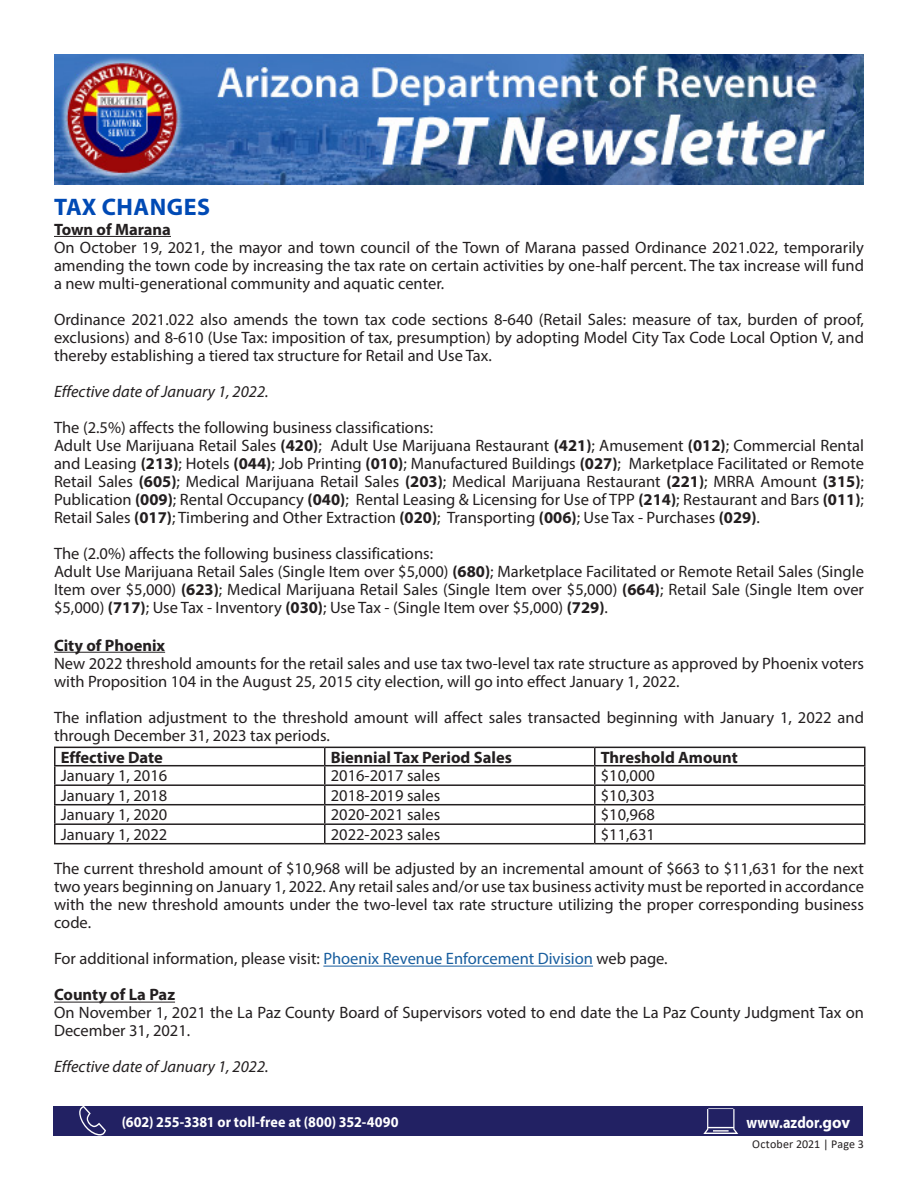
<style>
.page{position:relative;width:918px;height:1188px;background:#fff}
.page>*{position:absolute;margin:0;border:0;box-sizing:border-box;transform-origin:0 0}
.t1{font:700 24px "Myriad Pro";letter-spacing:.02em;color:#004ab5}
.Body{font:16.5px/18px "Myriad Pro";color:#231f20;text-align:justify}
.Body-2{font:700 16.5px "Myriad Pro";color:#231f20}
.Body-3{font:italic 16.5px "Myriad Pro";color:#231f20}
.t2{font:700 16.5px "Myriad Pro";letter-spacing:.005em;color:#fff;scale:.86 1}
.t3{font:700 15px "Myriad Pro";letter-spacing:.005em;color:#fff;scale:.94 1}
.t4{font:12px "Calibri";letter-spacing:.01em;color:#231f20}
.s1{font-weight:700}
.s2{color:#175d9e}
</style>
<div class="page">
<img style="left:54px;top:54px;width:810px;height:131px">
<div style="left:53px;top:1106px;width:810px;height:30px;background:#222163"></div>
<svg style="left:703px;top:1108px;width:35px;height:26px"></svg>
<svg style="left:79px;top:1106px;width:27px;height:29px"></svg>
<hr style="left:54px;top:236px;width:117px;height:1px;background:#231f20">
<hr style="left:54px;top:652px;width:111px;height:1px;background:#231f20">
<hr style="left:323px;top:966px;width:270px;height:1px;background:#175d9e">
<hr style="left:54px;top:1002px;width:121px;height:1px;background:#231f20">
<hr style="left:54px;top:747px;width:271px;height:1px;background:#231f20">
<hr style="left:325px;top:747px;width:270px;height:1px;background:#231f20">
<hr style="left:595px;top:747px;width:271px;height:1px;background:#231f20">
<hr style="left:54px;top:765px;width:271px;height:1px;background:#231f20">
<hr style="left:325px;top:765px;width:270px;height:1px;background:#231f20">
<hr style="left:595px;top:765px;width:271px;height:1px;background:#231f20">
<hr style="left:54px;top:784px;width:271px;height:2px;background:#231f20">
<hr style="left:325px;top:784px;width:270px;height:2px;background:#231f20">
<hr style="left:595px;top:784px;width:271px;height:2px;background:#231f20">
<hr style="left:54px;top:804px;width:271px;height:1px;background:#231f20">
<hr style="left:325px;top:804px;width:270px;height:1px;background:#231f20">
<hr style="left:595px;top:804px;width:271px;height:1px;background:#231f20">
<hr style="left:54px;top:823px;width:271px;height:2px;background:#231f20">
<svg style="left:54px;top:748px;width:2px;height:95px"></svg>
<hr style="left:325px;top:823px;width:270px;height:2px;background:#231f20">
<svg style="left:324px;top:748px;width:2px;height:95px"></svg>
<hr style="left:595px;top:823px;width:271px;height:2px;background:#231f20">
<svg style="left:594px;top:748px;width:2px;height:95px"></svg>
<svg style="left:864px;top:748px;width:2px;height:95px"></svg>
<hr style="left:54px;top:843px;width:271px;height:1px;background:#231f20">
<hr style="left:325px;top:843px;width:270px;height:1px;background:#231f20">
<hr style="left:595px;top:843px;width:271px;height:1px;background:#231f20">
<p class="t1" style="left:54px;top:191px;width:157px">TAX CHANGES</p>
<p class="Body-2" style="left:54px;top:218px;width:118px">Town of Marana</p>
<p class="Body" style="left:54px;top:238px;width:812px">On October 19, 2021, the mayor and town council of the Town of Marana passed Ordinance 2021.022, temporarily amending the town code by increasing the tax rate on certain activities by one-half percent. The tax increase will fund a new multi-generational community and aquatic center.</p>
<p class="Body" style="left:54px;top:310px;width:812px">Ordinance 2021.022 also amends the town tax code sections 8-640 (Retail Sales: measure of tax, burden of proof, exclusions) and 8-610 (Use Tax: imposition of tax, presumption) by adopting Model City Tax Code Local Option V, and thereby establishing a tiered tax structure for Retail and Use Tax.</p>
<p class="Body-3" style="left:54px;top:381px;width:216px">Effective date of January 1, 2022.</p>
<p class="Body" style="left:54px;top:418px;width:381px">The (2.5%) affects the following business classifications:</p>
<p class="Body" style="left:54px;top:436px;width:812px">Adult Use Marijuana Retail Sales <span class="s1">(420)</span>; Adult Use Marijuana Restaurant <span class="s1">(421)</span>; Amusement <span class="s1">(012)</span>; Commercial Rental and Leasing <span class="s1">(213)</span>; Hotels <span class="s1">(044)</span>; Job Printing <span class="s1">(010)</span>; Manufactured Buildings <span class="s1">(027)</span>; Marketplace Facilitated or Remote Retail Sales <span class="s1">(605)</span>; Medical Marijuana Retail Sales <span class="s1">(203)</span>; Medical Marijuana Restaurant <span class="s1">(221)</span>; MRRA Amount <span class="s1">(315)</span>; Publication <span class="s1">(009)</span>; Rental Occupancy <span class="s1">(040)</span>; Rental Leasing &amp; Licensing for Use of TPP <span class="s1">(214)</span>; Restaurant and Bars <span class="s1">(011)</span>; Retail Sales <span class="s1">(017)</span>; Timbering and Other Extraction <span class="s1">(020)</span>; Transporting <span class="s1">(006)</span>; Use Tax - Purchases <span class="s1">(029)</span>.</p>
<p class="Body" style="left:54px;top:544px;width:381px">The (2.0%) affects the following business classifications:</p>
<p class="Body" style="left:54px;top:562px;width:812px">Adult Use Marijuana Retail Sales (Single Item over $5,000) <span class="s1">(680)</span>; Marketplace Facilitated or Remote Retail Sales (Single Item over $5,000) <span class="s1">(623)</span>; Medical Marijuana Retail Sales (Single Item over $5,000) <span class="s1">(664)</span>; Retail Sale (Single Item over $5,000) <span class="s1">(717)</span>; Use Tax - Inventory <span class="s1">(030)</span>; Use Tax - (Single Item over $5,000) <span class="s1">(729)</span>.</p>
<p class="Body-2" style="left:54px;top:634px;width:113px">City of Phoenix</p>
<p class="Body" style="left:54px;top:654px;width:812px">New 2022 threshold amounts for the retail sales and use tax two-level tax rate structure as approved by Phoenix voters with Proposition 104 in the August 25, 2015 city election, will go into effect January 1, 2022.</p>
<p class="Body" style="left:54px;top:708px;width:812px">The inflation adjustment to the threshold amount will affect sales transacted beginning with January 1, 2022 and through December 31, 2023 tax periods.</p>
<p class="Body-2" style="left:61px;top:746px;width:104px">Effective Date</p>
<p class="Body-2" style="left:331px;top:746px;width:183px">Biennial Tax Period Sales</p>
<p class="Body-2" style="left:601px;top:746px;width:139px">Threshold Amount</p>
<p class="Body" style="left:61px;top:766px;width:108px">January 1, 2016</p>
<p class="Body" style="left:331px;top:766px;width:111px">2016-2017 sales</p>
<p class="Body" style="left:601px;top:766px;width:56px">$10,000</p>
<p class="Body" style="left:61px;top:786px;width:108px">January 1, 2018</p>
<p class="Body" style="left:331px;top:786px;width:111px">2018-2019 sales</p>
<p class="Body" style="left:601px;top:786px;width:56px">$10,303</p>
<p class="Body" style="left:61px;top:805px;width:108px">January 1, 2020</p>
<p class="Body" style="left:331px;top:805px;width:111px">2020-2021 sales</p>
<p class="Body" style="left:601px;top:805px;width:56px">$10,968</p>
<p class="Body" style="left:61px;top:825px;width:108px">January 1, 2022</p>
<p class="Body" style="left:331px;top:825px;width:111px">2022-2023 sales</p>
<p class="Body" style="left:601px;top:825px;width:56px">$11,631</p>
<p class="Body" style="left:54px;top:860px;width:812px">The current threshold amount of $10,968 will be adjusted by an incremental amount of $663 to $11,631 for the next two years beginning on January 1, 2022. Any retail sales and/or use tax business activity must be reported in accordance with the new threshold amounts under the two-level tax rate structure utilizing the proper corresponding business code.</p>
<p class="Body" style="left:54px;top:950px;width:615px">For additional information, please visit: <span class="s2">Phoenix Revenue Enforcement Division</span> web page.</p>
<p class="Body-2" style="left:54px;top:984px;width:123px">County of La Paz</p>
<p class="Body" style="left:54px;top:1004px;width:812px">On November 1, 2021 the La Paz County Board of Supervisors voted to end date the La Paz County Judgment Tax on<br>December 31, 2021.</p>
<p class="Body-3" style="left:54px;top:1057px;width:216px">Effective date of January 1, 2022.</p>
<p class="t3" style="left:122px;top:1112px;width:296px">(602) 255-3381 or toll-free at (800) 352-4090</p>
<p class="t2" style="left:746px;top:1112px;width:122px">www.azdor.gov</p>
<p class="t4" style="left:752px;top:1135px;width:113px">October 2021 | Page 3</p>
</div>
